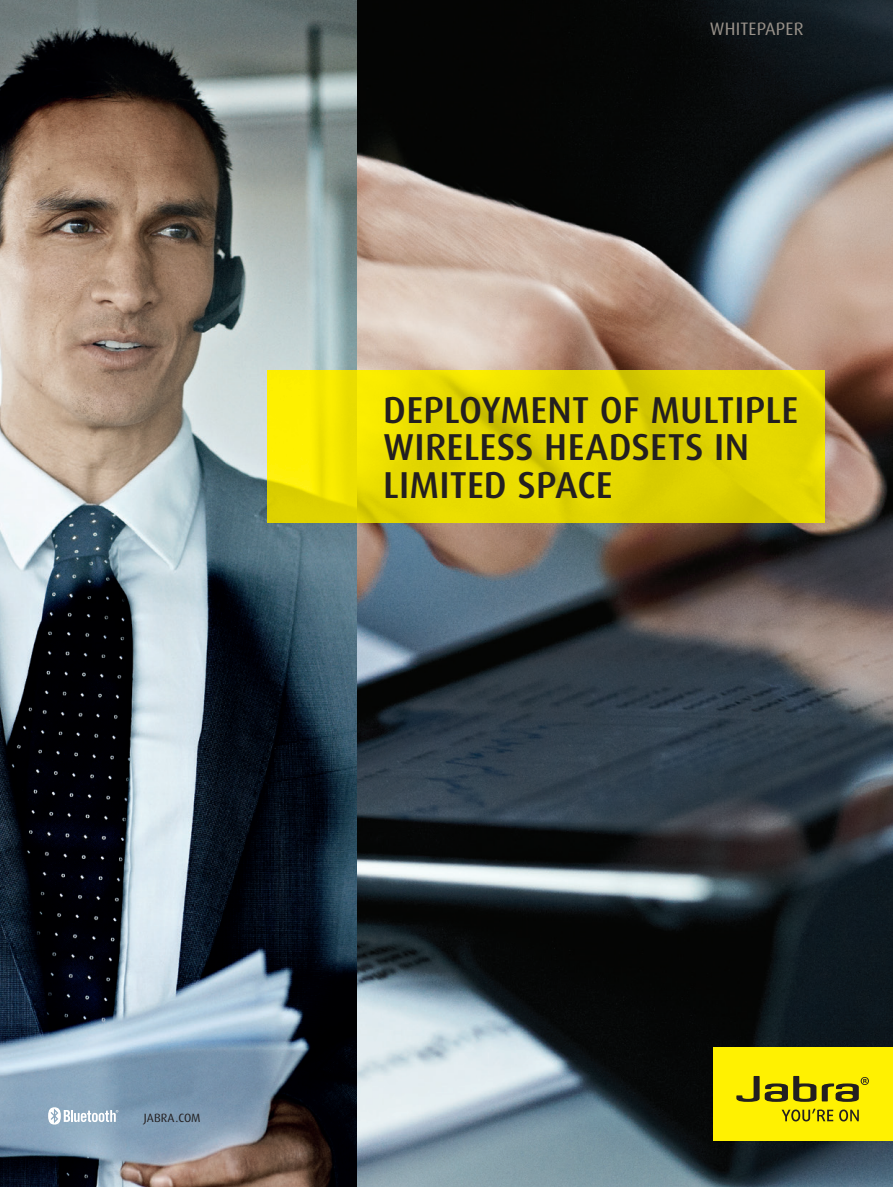
<style>
.page{position:relative;width:893px;height:1187px;background:#fff}
.page>*{position:absolute;margin:0;border:0;box-sizing:border-box;transform-origin:0 0}
.t1{font:500 37.5px/37.5px "Dax Pro";letter-spacing:.005em;color:#231f20}
.t2{font:18px "Dax Pro";letter-spacing:.01em;color:#989189}
.t3{font:12px "Dax Pro";letter-spacing:.01em;color:#231f20}
</style>
<div class="page">
<img style="left:0;top:0;width:893px;height:1186px">
<svg style="left:268px;top:370px;width:557px;height:152px;background:#e6d900"></svg>
<div style="left:713px;top:1046px;width:180px;height:93px;background:#fff101"></div>
<svg style="left:736px;top:1075px;width:80px;height:26px"></svg>
<svg style="left:822px;top:1077px;width:47px;height:24px"></svg>
<svg style="left:782px;top:1108px;width:51px;height:13px"></svg>
<svg style="left:839px;top:1109px;width:20px;height:12px"></svg>
<svg style="left:48px;top:1107px;width:70px;height:17px"></svg>
<p class="t2" style="left:710px;top:18px;width:95px">WHITEPAPER</p>
<p class="t1" style="left:383px;top:391px;width:417px">DEPLOYMENT OF MULTIPLE<br>WIRELESS HEADSETS IN<br>LIMITED SPACE</p>
<p class="t3" style="left:144px;top:1109px;width:58px">JABRA.COM</p>
</div>
